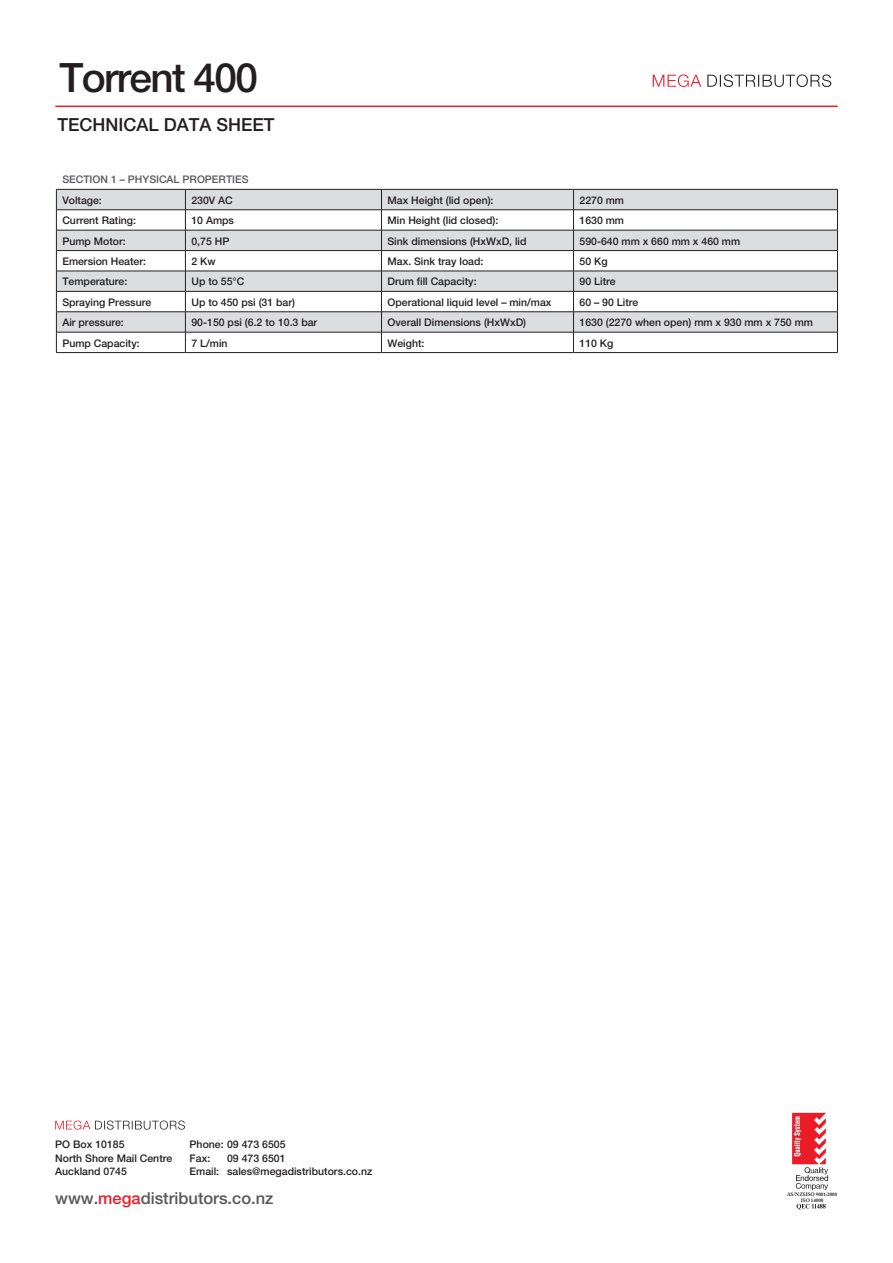
<style>
.page{position:relative;width:893px;height:1263px;background:#fff}
.page>*{position:absolute;margin:0;border:0;box-sizing:border-box;transform-origin:0 0}
.ProductHeading{font:500 40.5px "Helvetica Neue LT";letter-spacing:-.04em;color:#231f20}
.ProductSubHeading{font:500 18px "Helvetica Neue LT";color:#231f20}
.t1{font:500 16.5px "Helvetica Neue LT";color:#57585a}
.t2{font:500 10.5px/13.5px "Helvetica Neue LT";color:#231f20}
.t3{font:500 10.5px "Helvetica Neue LT";color:#57585a}
.t4{font:700 4.95px/6px "Adobe Caslon Pro";color:#231f20;text-align:center}
.s1{color:#eb1c28}
</style>
<div class="page">
<svg style="left:707px;top:74px;width:124px;height:13px"></svg>
<svg style="left:653px;top:74px;width:48px;height:13px"></svg>
<hr style="left:55px;top:106px;width:783px;height:1px;background:#eb1c28">
<svg style="left:55px;top:1120px;width:130px;height:9px"></svg>
<svg style="left:792px;top:1113px;width:36px;height:77px"></svg>
<svg style="left:796px;top:1204px;width:30px;height:5px"></svg>
<div style="left:57px;top:190px;width:780px;height:19px;background:#dcdddf"></div>
<svg style="left:57px;top:210px;width:780px;height:142px"></svg>
<hr style="left:56px;top:189px;width:129px;height:1px;background:#231f20">
<hr style="left:185px;top:189px;width:196px;height:1px;background:#231f20">
<hr style="left:381px;top:189px;width:192px;height:1px;background:#231f20">
<hr style="left:573px;top:189px;width:265px;height:1px;background:#231f20">
<hr style="left:56px;top:209px;width:129px;height:1px;background:#231f20">
<hr style="left:185px;top:209px;width:196px;height:1px;background:#231f20">
<hr style="left:381px;top:209px;width:192px;height:1px;background:#231f20">
<hr style="left:573px;top:209px;width:265px;height:1px;background:#231f20">
<hr style="left:56px;top:230px;width:129px;height:1px;background:#231f20">
<hr style="left:185px;top:230px;width:196px;height:1px;background:#231f20">
<hr style="left:381px;top:230px;width:192px;height:1px;background:#231f20">
<hr style="left:573px;top:230px;width:265px;height:1px;background:#231f20">
<hr style="left:56px;top:250px;width:129px;height:1px;background:#231f20">
<hr style="left:185px;top:250px;width:196px;height:1px;background:#231f20">
<hr style="left:381px;top:250px;width:192px;height:1px;background:#231f20">
<hr style="left:573px;top:250px;width:265px;height:1px;background:#231f20">
<hr style="left:56px;top:271px;width:129px;height:1px;background:#231f20">
<hr style="left:185px;top:271px;width:196px;height:1px;background:#231f20">
<hr style="left:381px;top:271px;width:192px;height:1px;background:#231f20">
<hr style="left:573px;top:271px;width:265px;height:1px;background:#231f20">
<hr style="left:56px;top:291px;width:129px;height:1px;background:#231f20">
<hr style="left:185px;top:291px;width:196px;height:1px;background:#231f20">
<hr style="left:381px;top:291px;width:192px;height:1px;background:#231f20">
<hr style="left:573px;top:291px;width:265px;height:1px;background:#231f20">
<hr style="left:56px;top:311px;width:129px;height:1px;background:#231f20">
<hr style="left:185px;top:311px;width:196px;height:1px;background:#231f20">
<hr style="left:381px;top:311px;width:192px;height:1px;background:#231f20">
<hr style="left:573px;top:311px;width:265px;height:1px;background:#231f20">
<svg style="left:56px;top:190px;width:1px;height:162px"></svg>
<hr style="left:56px;top:332px;width:129px;height:1px;background:#231f20">
<hr style="left:185px;top:332px;width:196px;height:1px;background:#231f20">
<hr style="left:381px;top:332px;width:192px;height:1px;background:#231f20">
<hr style="left:573px;top:332px;width:265px;height:1px;background:#231f20">
<svg style="left:185px;top:190px;width:1px;height:162px"></svg>
<svg style="left:381px;top:190px;width:1px;height:162px"></svg>
<svg style="left:573px;top:190px;width:1px;height:162px"></svg>
<svg style="left:837px;top:190px;width:1px;height:162px"></svg>
<hr style="left:56px;top:352px;width:129px;height:1px;background:#231f20">
<hr style="left:185px;top:352px;width:196px;height:1px;background:#231f20">
<hr style="left:381px;top:352px;width:192px;height:1px;background:#231f20">
<hr style="left:573px;top:352px;width:265px;height:1px;background:#231f20">
<p class="ProductHeading" style="left:60px;top:53px;width:200px">Torrent 400</p>
<p class="ProductSubHeading" style="left:57px;top:114px;width:219px">TECHNICAL DATA SHEET</p>
<p class="t3" style="left:62px;top:173px;width:188px">SECTION 1 – PHYSICAL PROPERTIES</p>
<p class="t2" style="left:62px;top:193px;width:41px">Voltage:</p>
<p class="t2" style="left:191px;top:193px;width:43px">230V AC</p>
<p class="t2" style="left:387px;top:193px;width:108px">Max Height (lid open):</p>
<p class="t2" style="left:579px;top:193px;width:46px">2270 mm</p>
<p class="t2" style="left:62px;top:214px;width:75px">Current Rating:</p>
<p class="t2" style="left:191px;top:214px;width:44px">10 Amps</p>
<p class="t2" style="left:387px;top:214px;width:112px">Min Height (lid closed):</p>
<p class="t2" style="left:579px;top:214px;width:46px">1630 mm</p>
<p class="t2" style="left:62px;top:234px;width:65px">Pump Motor:</p>
<p class="t2" style="left:191px;top:234px;width:39px">0,75 HP</p>
<p class="t2" style="left:387px;top:234px;width:141px">Sink dimensions (HxWxD, lid</p>
<p class="t2" style="left:579px;top:234px;width:162px">590-640 mm x 660 mm x 460 mm</p>
<p class="t2" style="left:62px;top:254px;width:85px">Emersion Heater:</p>
<p class="t2" style="left:191px;top:254px;width:26px">2 Kw</p>
<p class="t2" style="left:387px;top:254px;width:97px">Max. Sink tray load:</p>
<p class="t2" style="left:579px;top:254px;width:30px">50 Kg</p>
<p class="t2" style="left:62px;top:275px;width:66px">Temperature:</p>
<p class="t2" style="left:191px;top:275px;width:55px">Up to 55°C</p>
<p class="t2" style="left:387px;top:275px;width:91px">Drum fill Capacity:</p>
<p class="t2" style="left:579px;top:275px;width:38px">90 Litre</p>
<p class="t2" style="left:62px;top:295px;width:90px">Spraying Pressure</p>
<p class="t2" style="left:191px;top:295px;width:105px">Up to 450 psi (31 bar)</p>
<p class="t2" style="left:387px;top:295px;width:165px">Operational liquid level – min/max</p>
<p class="t2" style="left:579px;top:295px;width:60px">60 – 90 Litre</p>
<p class="t2" style="left:62px;top:316px;width:63px">Air pressure:</p>
<p class="t2" style="left:191px;top:316px;width:127px">90-150 psi (6.2 to 10.3 bar</p>
<p class="t2" style="left:387px;top:316px;width:140px">Overall Dimensions (HxWxD)</p>
<p class="t2" style="left:579px;top:316px;width:235px">1630 (2270 when open) mm x 930 mm x 750 mm</p>
<p class="t2" style="left:62px;top:336px;width:79px">Pump Capacity:</p>
<p class="t2" style="left:191px;top:336px;width:38px">7 L/min</p>
<p class="t2" style="left:387px;top:336px;width:38px">Weight:</p>
<p class="t2" style="left:579px;top:336px;width:35px">110 Kg</p>
<p class="t2" style="left:55px;top:1137px;width:119px">PO Box 10185<br>North Shore Mail Centre<br>Auckland 0745</p>
<h3 class="t1" style="left:55px;top:1188px;width:220px">www.<span class="s1">mega</span>distributors.co.nz</h3>
<p class="t4" style="left:787px;top:1191px;width:52px">AS/NZSISO 9001:2008<br>ISO 14000</p>
<p class="t2" style="left:190px;top:1137px;width:97px">Phone: 09 473 6505<br>Fax:</p>
<p class="t2" style="left:190px;top:1151px;width:184px;text-indent:37px">09 473 6501<br>Email: sales@megadistributors.co.nz</p>
</div>
